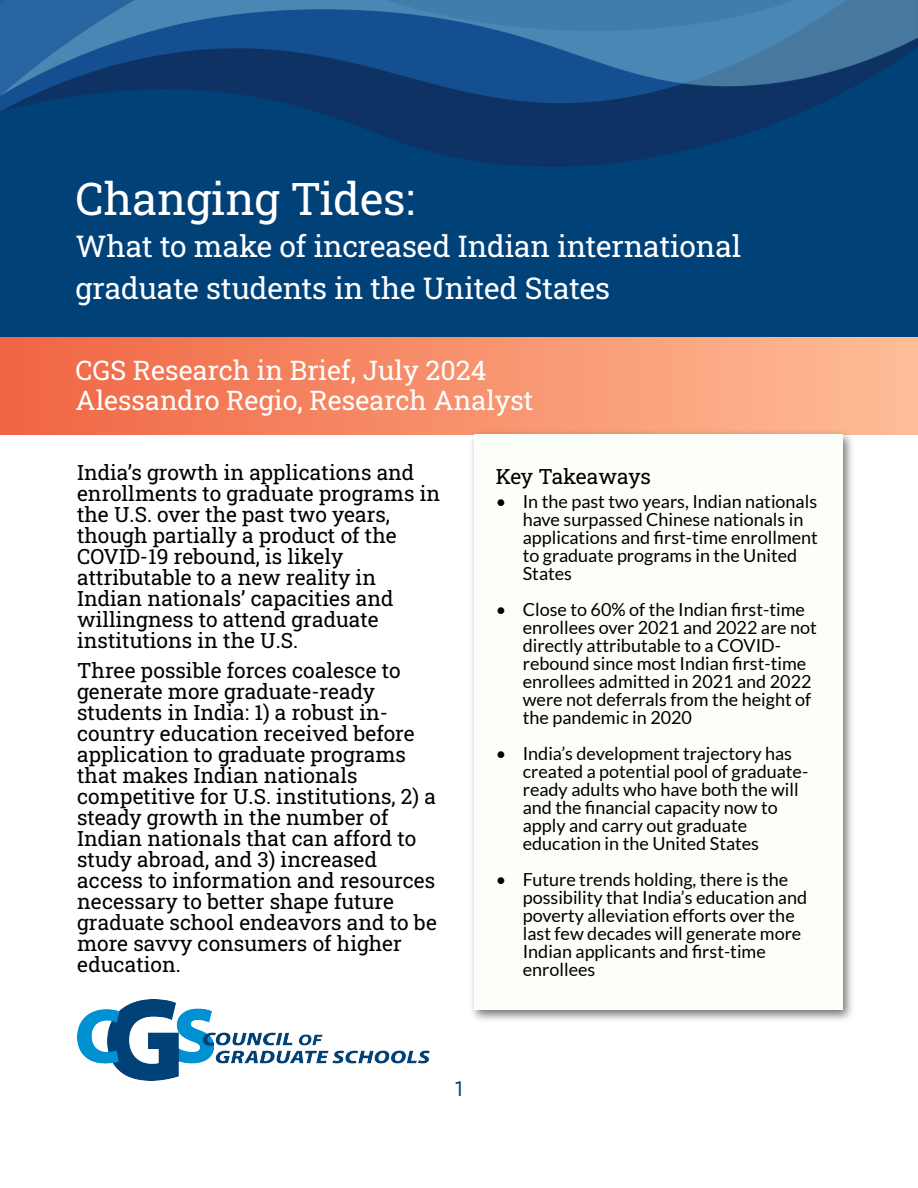
<style>
.page{position:relative;width:918px;height:1188px;background:#fff}
.page>*{position:absolute;margin:0;border:0;box-sizing:border-box;transform-origin:0 0}
.t1{font:45px "Roboto Slab";letter-spacing:-.005em;color:#fff}
.t2{font:30px "Roboto Slab";letter-spacing:-.005em;color:#fff}
.t3{font:27px "Roboto Slab";color:#fff}
.t4{font:21px "Roboto Slab";color:#000}
.t5{font:21px "Jost";color:#00427a}
.t6{font:18px "Lato";color:#000}
</style>
<div class="page">
<img style="left:0;top:0;width:918px;height:337px">
<div style="left:0;top:337px;width:918px;height:97px;background:linear-gradient(to right,#f06543,#ffbd97)"></div>
<img style="left:469px;top:429px;width:387px;height:591px">
<div style="left:474px;top:434px;width:368px;height:576px;background:#fbfef9"></div>
<img style="left:77px;top:999px;width:352px;height:81px">
<p class="t1" style="left:76px;top:168px;width:341px">Changing Tides:</p>
<p class="t2" style="left:76px;top:226px;width:667px">What to make of increased Indian international</p>
<p class="t2" style="left:76px;top:268px;width:536px">graduate students in the United States</p>
<p class="t3" style="left:76px;top:351px;width:412px">CGS Research in Brief, July 2024</p>
<p class="t3" style="left:76px;top:381px;width:459px">Alessandro Regio, Research Analyst</p>
<p class="t4" style="left:77px;top:458px;width:339px">India’s growth in applications and</p>
<p class="t4" style="left:77px;top:479px;width:365px">enrollments to graduate programs in</p>
<p class="t4" style="left:77px;top:500px;width:314px">the U.S. over the past two years,</p>
<p class="t4" style="left:77px;top:521px;width:321px">though partially a product of the</p>
<p class="t4" style="left:77px;top:542px;width:268px">COVID-19 rebound, is likely</p>
<p class="t4" style="left:77px;top:563px;width:300px">attributable to a new reality in</p>
<p class="t4" style="left:77px;top:584px;width:318px">Indian nationals’ capacities and</p>
<p class="t4" style="left:77px;top:605px;width:303px">willingness to attend graduate</p>
<p class="t4" style="left:77px;top:626px;width:223px">institutions in the U.S.</p>
<p class="t4" style="left:77px;top:656px;width:325px">Three possible forces coalesce to</p>
<p class="t4" style="left:77px;top:677px;width:299px">generate more graduate-ready</p>
<p class="t4" style="left:77px;top:698px;width:313px">students in India: 1) a robust in-</p>
<p class="t4" style="left:77px;top:719px;width:339px">country education received before</p>
<p class="t4" style="left:77px;top:740px;width:331px">application to graduate programs</p>
<p class="t4" style="left:77px;top:761px;width:282px">that makes Indian nationals</p>
<p class="t4" style="left:77px;top:782px;width:361px">competitive for U.S. institutions, 2) a</p>
<p class="t4" style="left:77px;top:803px;width:313px">steady growth in the number of</p>
<p class="t4" style="left:77px;top:824px;width:341px">Indian nationals that can afford to</p>
<p class="t4" style="left:77px;top:845px;width:302px">study abroad, and 3) increased</p>
<p class="t4" style="left:77px;top:866px;width:360px">access to information and resources</p>
<p class="t4" style="left:77px;top:887px;width:318px">necessary to better shape future</p>
<p class="t4" style="left:77px;top:908px;width:361px">graduate school endeavors and to be</p>
<p class="t4" style="left:77px;top:929px;width:326px">more savvy consumers of higher</p>
<p class="t4" style="left:77px;top:950px;width:105px">education.</p>
<p class="t4" style="left:496px;top:462px;width:157px">Key Takeaways</p>
<p class="t6" style="left:496px;top:494px;width:323px">• In the past two years, Indian nationals</p>
<p class="t6" style="left:523px;top:512px;width:282px">have surpassed Chinese nationals in</p>
<p class="t6" style="left:523px;top:530px;width:297px">applications and first-time enrollment</p>
<p class="t6" style="left:523px;top:548px;width:276px">to graduate programs in the United</p>
<p class="t6" style="left:523px;top:566px;width:51px">States</p>
<p class="t6" style="left:496px;top:602px;width:311px">• Close to 60% of the Indian first-time</p>
<p class="t6" style="left:523px;top:620px;width:296px">enrollees over 2021 and 2022 are not</p>
<p class="t6" style="left:523px;top:638px;width:260px">directly attributable to a COVID-</p>
<p class="t6" style="left:523px;top:656px;width:285px">rebound since most Indian first-time</p>
<p class="t6" style="left:523px;top:674px;width:290px">enrollees admitted in 2021 and 2022</p>
<p class="t6" style="left:523px;top:692px;width:290px">were not deferrals from the height of</p>
<p class="t6" style="left:523px;top:710px;width:171px">the pandemic in 2020</p>
<p class="t6" style="left:496px;top:746px;width:298px">• India’s development trajectory has</p>
<p class="t6" style="left:523px;top:764px;width:287px">created a potential pool of graduate-</p>
<p class="t6" style="left:523px;top:782px;width:277px">ready adults who have both the will</p>
<p class="t6" style="left:523px;top:800px;width:256px">and the financial capacity now to</p>
<p class="t6" style="left:523px;top:818px;width:226px">apply and carry out graduate</p>
<p class="t6" style="left:523px;top:836px;width:238px">education in the United States</p>
<p class="t6" style="left:496px;top:872px;width:294px">• Future trends holding, there is the</p>
<p class="t6" style="left:523px;top:890px;width:286px">possibility that India’s education and</p>
<p class="t6" style="left:523px;top:908px;width:273px">poverty alleviation efforts over the</p>
<p class="t6" style="left:523px;top:926px;width:280px">last few decades will generate more</p>
<p class="t6" style="left:523px;top:944px;width:245px">Indian applicants and first-time</p>
<p class="t6" style="left:523px;top:962px;width:74px">enrollees</p>
<p class="t5" style="left:454px;top:1074px;width:11px">1</p>
</div>
